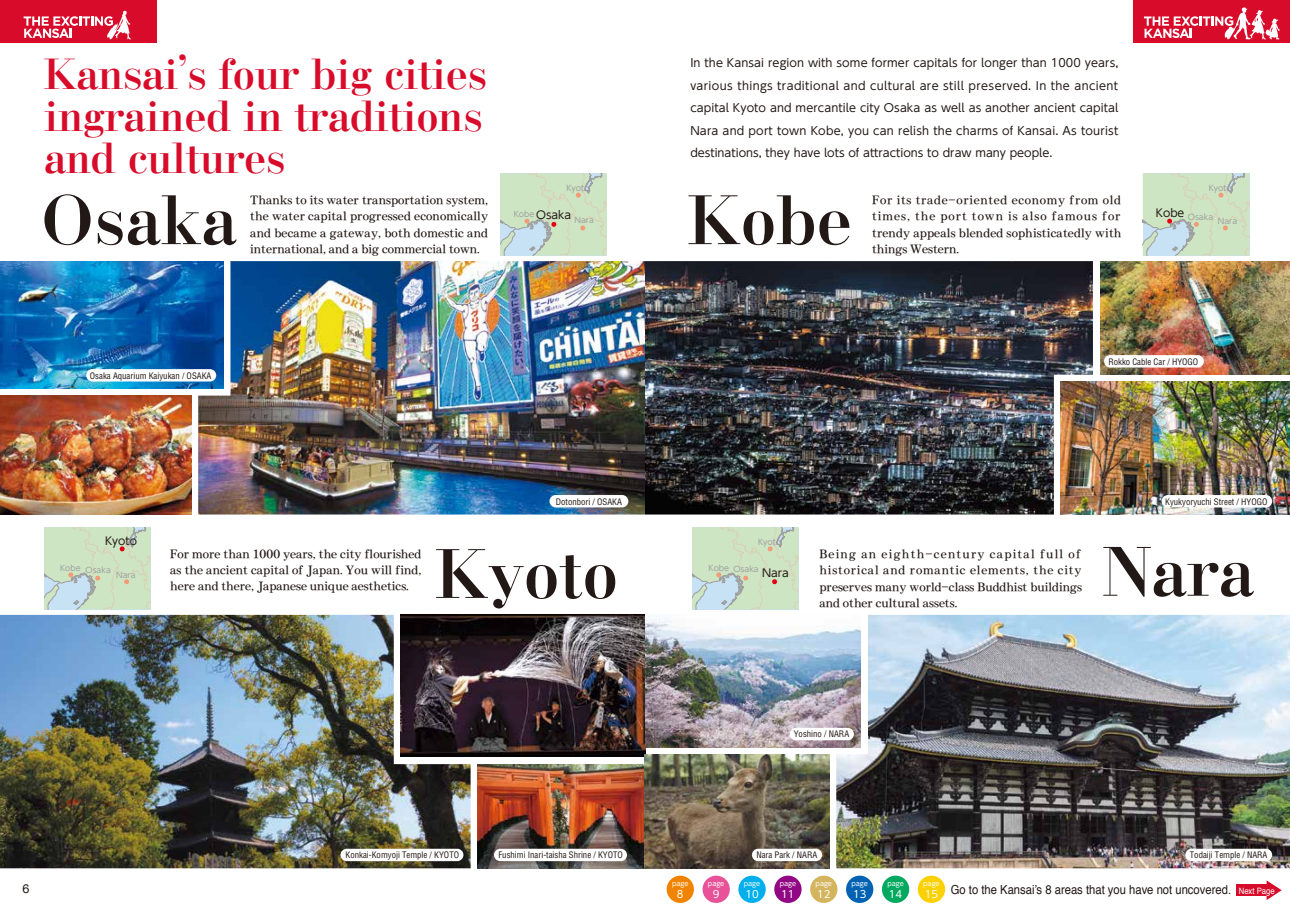
<style>
.page{position:relative;width:1290px;height:911px;background:#fff}
.page>*{position:absolute;margin:0;border:0;box-sizing:border-box;transform-origin:0 0}
.t1{font:800 66.25px "Kocho Std";letter-spacing:-.02em;color:#221815}
.t2{font:800 41.25px/41.8px "Kocho Std";letter-spacing:-.03em;color:#d80b2a;text-align:justify}
.t3{font:12.5px "Helvetica";color:#221815;scale:.9 1}
.t4{font:12.5px "Helvetica Neue";color:#221815}
.t5{font:11.88px/16.2px "NIS Smin 6 SM";color:#221815;text-align:justify}
.t6{font:11.25px/22.5px "UD Shin Go Pr 6";color:#221815;text-align:justify}
.t7{font:10.88px "UD Shin Go Pr 6";color:#221815}
.t8{font:10.12px "UD Shin Go Pr 6";color:#fff}
.t9{font:condensed 8.75px "Helvetica LT Std";color:#221815}
.t10{font:7.88px "UD Shin Go Pr 6";color:#9fa0a0}
.t11{font:6.62px "UD Shin Go Pr 6";color:#fff}
.s1{font-size:10.88px;color:#221815}
.s2{font-size:8.75px;color:#fff}
</style>
<div class="page">
<img style="left:0;top:615px;width:471px;height:253px">
<img style="left:198px;top:261px;width:895px;height:253px">
<img style="left:401px;top:615px;width:244px;height:141px">
<img style="left:478px;top:764px;width:167px;height:104px">
<img style="left:0;top:395px;width:191px;height:119px">
<img style="left:645px;top:615px;width:191px;height:132px">
<img style="left:645px;top:754px;width:184px;height:114px">
<img style="left:1100px;top:261px;width:190px;height:114px">
<img style="left:1061px;top:382px;width:229px;height:132px">
<img style="left:836px;top:615px;width:454px;height:253px">
<img style="left:0;top:261px;width:223px;height:127px">
<div style="left:1133px;top:0;width:157px;height:42px;background:#d80b2a"></div>
<svg style="left:1144px;top:7px;width:136px;height:32px"></svg>
<div style="left:549px;top:495px;width:79px;height:12px;background:#fff;border-radius:6px"></div>
<div style="left:1104px;top:355px;width:100px;height:12px;background:#fff;border-radius:6px"></div>
<div style="left:340px;top:848px;width:123px;height:13px;background:#fff;border-radius:6px"></div>
<div style="left:494px;top:848px;width:133px;height:13px;background:#fff;border-radius:6px"></div>
<div style="left:1185px;top:848px;width:87px;height:13px;background:#fff;border-radius:6px"></div>
<div style="left:1161px;top:495px;width:111px;height:12px;background:#fff;border-radius:6px"></div>
<div style="left:752px;top:848px;width:70px;height:13px;background:#fff;border-radius:6px"></div>
<div style="left:790px;top:728px;width:64px;height:12px;background:#fff;border-radius:6px"></div>
<div style="left:86px;top:369px;width:130px;height:12px;background:#fff;border-radius:6px"></div>
<div style="left:1236px;top:884px;width:35px;height:12px;background:#d80b2a"></div>
<svg style="left:1266px;top:880px;width:15px;height:20px"></svg>
<div style="left:0;top:0;width:157px;height:42px;background:#d80b2a"></div>
<svg style="left:24px;top:11px;width:107px;height:28px"></svg>
<div style="left:667px;top:875px;width:27px;height:28px;background:#f08300;border-radius:50%"></div>
<div style="left:702px;top:875px;width:28px;height:28px;background:#e85298;border-radius:50%"></div>
<div style="left:738px;top:875px;width:28px;height:28px;background:#00afec;border-radius:50%"></div>
<div style="left:774px;top:875px;width:27px;height:28px;background:#920783;border-radius:50%"></div>
<div style="left:810px;top:875px;width:27px;height:28px;background:#d4b45c;border-radius:50%"></div>
<div style="left:846px;top:875px;width:27px;height:28px;background:#0062b1;border-radius:50%"></div>
<div style="left:882px;top:875px;width:27px;height:28px;background:#00a95f;border-radius:50%"></div>
<div style="left:918px;top:875px;width:27px;height:28px;background:#fdd000;border-radius:50%"></div>
<svg style="left:500px;top:173px;width:107px;height:82px"></svg>
<svg style="left:44px;top:527px;width:107px;height:82px"></svg>
<svg style="left:692px;top:527px;width:107px;height:82px"></svg>
<svg style="left:1143px;top:173px;width:106px;height:82px"></svg>
<h2 class="t2" style="left:44px;top:48px;width:446px">Kansai’s four big cities ingrained in traditions and cultures</h2>
<p class="t5" style="left:250px;top:191px;width:239px">Thanks to its water transportation system, the water capital progressed economically and became a gateway, both domestic and international, and a big commercial town.</p>
<p class="t5" style="left:872px;top:191px;width:251px">For its trade-oriented economy from old times, the port town is also famous for trendy appeals blended sophisticatedly with things Western.</p>
<p class="t6" style="left:690px;top:51px;width:429px">In the Kansai region with some former capitals for longer than 1000 years, various things traditional and cultural are still preserved. In the ancient capital Kyoto and mercantile city Osaka as well as another ancient capital Nara and port town Kobe, you can relish the charms of Kansai. As tourist destinations, they have lots of attractions to draw many people.</p>
<p class="t10" style="left:566px;top:182px;width:24px">Kyoto</p>
<p class="t10" style="left:514px;top:211px;width:82px">Kobe <sup>Osaka</sup> Nara</p>
<h1 class="t1" style="left:41px;top:166px;width:199px">Osaka</h1>
<h1 class="t1" style="left:687px;top:166px;width:167px">Kobe</h1>
<p class="t10" style="left:1208px;top:182px;width:24px">Kyoto</p>
<p class="t10" style="left:1156px;top:210px;width:59px"><sup>Kobe</sup> Osaka</p>
<p class="t10" style="left:1218px;top:214px;width:21px">Nara</p>
<p class="t9" style="left:90px;top:370px;width:123px">Osaka Aquarium Kaiyukan / OSAKA</p>
<p class="t9" style="left:1108px;top:356px;width:91px">Rokko Cable Car / HYOGO</p>
<p class="t7" style="left:105px;top:532px;width:33px">Kyoto</p>
<p class="t10" style="left:60px;top:564px;width:52px">Kobe Osaka</p>
<p class="t10" style="left:116px;top:568px;width:21px">Nara</p>
<p class="t5" style="left:170px;top:545px;width:253px">For more than 1000 years, the city flourished as the ancient capital of Japan. You will find, here and there, Japanese unique aesthetics.</p>
<p class="t9" style="left:556px;top:496px;width:68px">Dotonbori / OSAKA</p>
<p class="t9" style="left:1165px;top:496px;width:104px">Kyukyoryuchi Street / HYOGO</p>
<p class="t10" style="left:758px;top:535px;width:24px">Kyoto</p>
<p class="t10" style="left:708px;top:563px;width:82px">Kobe Osaka <span class="s1">Nara</span></p>
<h1 class="t1" style="left:435px;top:519px;width:185px">Kyoto</h1>
<h1 class="t1" style="left:1102px;top:517px;width:155px">Nara</h1>
<p class="t5" style="left:819px;top:545px;width:264px">Being an eighth-century capital full of historical and romantic elements, the city preserves many world-class Buddhist buildings and other cultural assets.</p>
<p class="t4" style="left:23px;top:879px;width:8px">6</p>
<p class="t9" style="left:794px;top:728px;width:57px">Yoshino / NARA</p>
<p class="t9" style="left:345px;top:849px;width:115px">Konkai-Komyoji Temple / KYOTO</p>
<p class="t9" style="left:498px;top:849px;width:126px">Fushimi Inari-taisha Shrine / KYOTO</p>
<p class="t9" style="left:1190px;top:849px;width:79px">Todaiji Temple / NARA</p>
<p class="t9" style="left:756px;top:849px;width:62px">Nara Park / NARA</p>
<p class="t11" style="left:672px;top:878px;width:18px">page</p>
<p class="t8" style="left:677px;top:885px;width:8px">8</p>
<p class="t11" style="left:708px;top:878px;width:18px">page</p>
<p class="t8" style="left:713px;top:885px;width:8px">9</p>
<p class="t11" style="left:744px;top:878px;width:18px">page</p>
<p class="t8" style="left:745px;top:885px;width:15px">10</p>
<p class="t11" style="left:780px;top:878px;width:18px">page</p>
<p class="t8" style="left:781px;top:885px;width:15px">11</p>
<p class="t11" style="left:815px;top:878px;width:18px">page</p>
<p class="t8" style="left:817px;top:885px;width:15px">12</p>
<p class="t11" style="left:851px;top:878px;width:18px">page</p>
<p class="t8" style="left:853px;top:885px;width:15px">13</p>
<p class="t11" style="left:887px;top:878px;width:18px">page</p>
<p class="t8" style="left:889px;top:885px;width:15px">14</p>
<p class="t11" style="left:923px;top:878px;width:18px">page</p>
<p class="t8" style="left:925px;top:885px;width:15px">15</p>
<p class="t3" style="left:951px;top:880px;width:361px">Go to the Kansai’s 8 areas that you have not uncovered. <span class="s2">Next Page</span></p>
</div>
